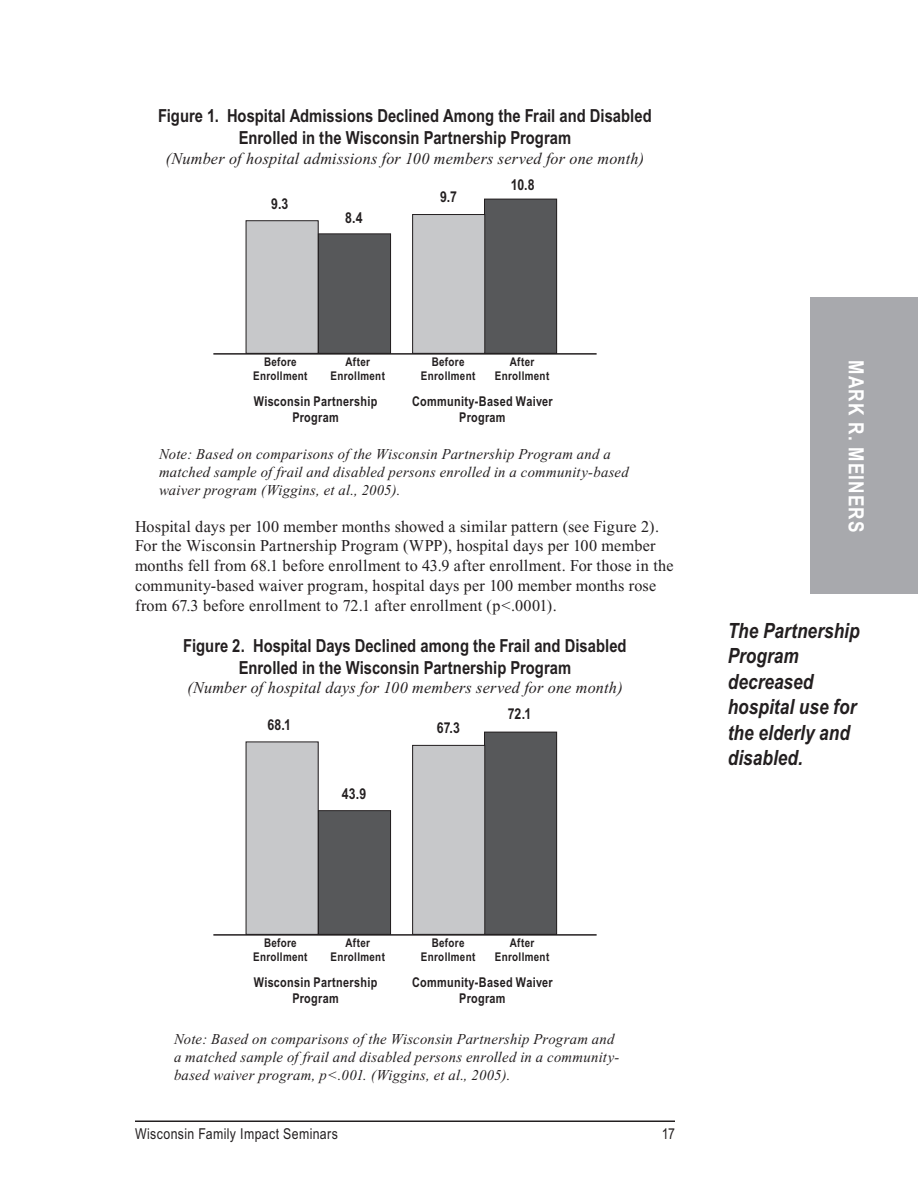
<style>
.page{position:relative;width:918px;height:1188px;background:#fff}
.page>*{position:absolute;margin:0;border:0;box-sizing:border-box;transform-origin:0 0}
.t1{font:italic 700 21px/25.5px "Arial Narrow";color:#231f20}
.t2{font:700 21px "Arial Narrow";color:#fff}
.t3{font:700 18px/21.6px "Arial Narrow";color:#231f20;text-align:center}
.t4{font:16.5px/19.8px "Times New Roman";letter-spacing:.015em;color:#231f20}
.t5{font:italic 16.5px "Times New Roman";letter-spacing:.01em;color:#231f20}
.t6{font:italic 15px/18px "Times New Roman";letter-spacing:.015em;color:#231f20}
.t7{font:15px "Arial Narrow";letter-spacing:.025em;color:#231f20}
.t8{font:700 15px "Arial Narrow";letter-spacing:.005em;color:#231f20}
.t9{font:700 13.5px/16.2px "Arial Narrow";letter-spacing:.025em;color:#231f20;text-align:center}
.t10{font:700 12px/13.5px "Arial Narrow";letter-spacing:.025em;color:#231f20;text-align:center}
</style>
<div class="page">
<hr style="left:135px;top:1120px;width:540px;height:2px;background:#231f20">
<div style="left:810px;top:297px;width:108px;height:297px;background:#a8a9ad"></div>
<div style="left:246px;top:221px;width:72px;height:132px;background:#c7c8ca"></div>
<div style="left:318px;top:234px;width:73px;height:119px;background:#57585a"></div>
<div style="left:318px;top:233px;width:73px;height:121px;border:1px solid #231f20"></div>
<div style="left:485px;top:199px;width:72px;height:154px;background:#57585a"></div>
<div style="left:484px;top:199px;width:73px;height:155px;border:1px solid #231f20"></div>
<div style="left:413px;top:215px;width:72px;height:138px;background:#c7c8ca"></div>
<div style="left:412px;top:214px;width:73px;height:140px;border:1px solid #231f20"></div>
<hr style="left:213px;top:353px;width:384px;height:2px;background:#231f20">
<div style="left:246px;top:742px;width:72px;height:192px;background:#c7c8ca"></div>
<div style="left:318px;top:811px;width:73px;height:123px;background:#57585a"></div>
<div style="left:318px;top:810px;width:73px;height:125px;border:1px solid #231f20"></div>
<div style="left:485px;top:732px;width:72px;height:202px;background:#57585a"></div>
<div style="left:484px;top:732px;width:73px;height:203px;border:1px solid #231f20"></div>
<div style="left:413px;top:745px;width:72px;height:189px;background:#c7c8ca"></div>
<div style="left:412px;top:745px;width:73px;height:190px;border:1px solid #231f20"></div>
<hr style="left:213px;top:934px;width:384px;height:2px;background:#231f20">
<p class="t3" style="left:158px;top:105px;width:495px">Figure 1. Hospital Admissions Declined Among the Frail and Disabled<br>Enrolled in the Wisconsin Partnership Program</p>
<p class="t5" style="left:166px;top:149px;width:480px">(Number of hospital admissions for 100 members served for one month)</p>
<p class="t8" style="left:271px;top:195px;width:19px">9.3</p>
<p class="t8" style="left:345px;top:208px;width:19px">8.4</p>
<p class="t8" style="left:511px;top:175px;width:25px">10.8</p>
<p class="t8" style="left:440px;top:188px;width:18px">9.7</p>
<p class="t10" style="left:253px;top:355px;width:56px">Before<br>Enrollment</p>
<p class="t10" style="left:331px;top:355px;width:56px">After<br>Enrollment</p>
<p class="t10" style="left:421px;top:355px;width:56px">Before<br>Enrollment</p>
<p class="t10" style="left:495px;top:355px;width:56px">After<br>Enrollment</p>
<p class="t9" style="left:254px;top:392px;width:125px">Wisconsin Partnership<br>Program</p>
<p class="t9" style="left:412px;top:392px;width:142px">Community-Based Waiver<br>Program</p>
<p class="t6" style="left:159px;top:445px;width:471px">Note: Based on comparisons of the Wisconsin Partnership Program and a matched sample of frail and disabled persons enrolled in a community-based waiver program (Wiggins, et al., 2005).</p>
<p class="t4" style="left:135px;top:516px;width:540px">Hospital days per 100 member months showed a similar pattern (see Figure 2).<br>For the Wisconsin Partnership Program (WPP), hospital days per 100 member months fell from 68.1 before enrollment to 43.9 after enrollment. For those in the community-based waiver program, hospital days per 100 member months rose from 67.3 before enrollment to 72.1 after enrollment (p&lt;.0001).</p>
<p class="t3" style="left:183px;top:635px;width:445px">Figure 2. Hospital Days Declined among the Frail and Disabled<br>Enrolled in the Wisconsin Partnership Program</p>
<p class="t5" style="left:187px;top:679px;width:437px">(Number of hospital days for 100 members served for one month)</p>
<p class="t8" style="left:267px;top:716px;width:25px">68.1</p>
<p class="t8" style="left:508px;top:705px;width:25px">72.1</p>
<p class="t8" style="left:437px;top:719px;width:25px">67.3</p>
<p class="t8" style="left:342px;top:785px;width:26px">43.9</p>
<h1 class="t2" style="left:869px;top:360px;width:172px;rotate:90deg">Mark R. Meiners</h1>
<h1 class="t1" style="left:728px;top:617px;width:133px">The Partnership<br>Program decreased hospital use for the elderly and disabled.</h1>
<p class="t10" style="left:253px;top:936px;width:56px">Before<br>Enrollment</p>
<p class="t10" style="left:331px;top:936px;width:56px">After<br>Enrollment</p>
<p class="t10" style="left:421px;top:936px;width:56px">Before<br>Enrollment</p>
<p class="t10" style="left:495px;top:936px;width:56px">After<br>Enrollment</p>
<p class="t9" style="left:254px;top:974px;width:125px">Wisconsin Partnership<br>Program</p>
<p class="t9" style="left:412px;top:974px;width:142px">Community-Based Waiver<br>Program</p>
<p class="t6" style="left:174px;top:1030px;width:447px">Note: Based on comparisons of the Wisconsin Partnership Program and a matched sample of frail and disabled persons enrolled in a community&shy;based waiver program, p&lt;.001. (Wiggins, et al., 2005).</p>
<p class="t7" style="left:135px;top:1125px;width:204px">Wisconsin Family Impact Seminars</p>
<p class="t7" style="left:662px;top:1125px;width:15px">17</p>
</div>
